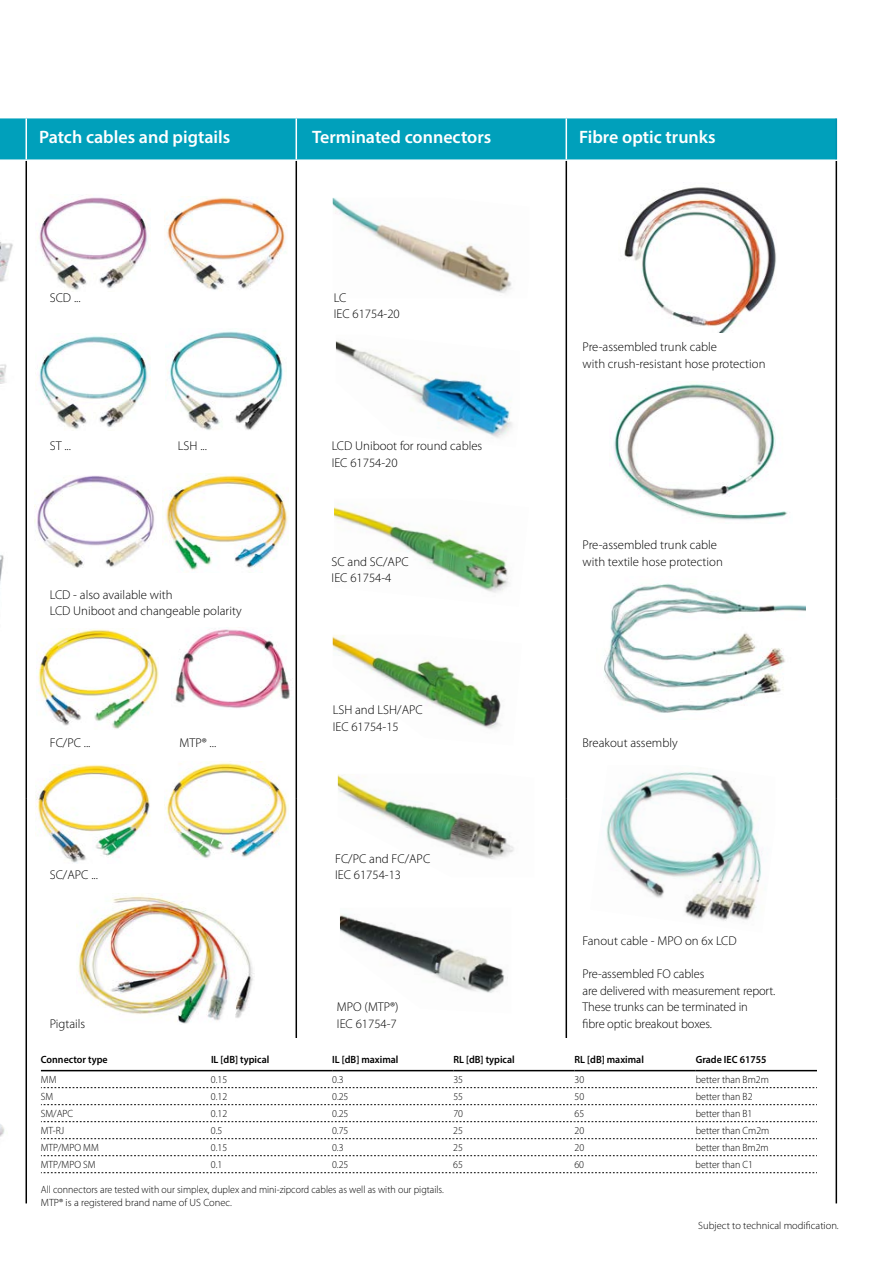
<style>
.page{position:relative;width:893px;height:1263px;background:#fff}
.page>*{position:absolute;margin:0;border:0;box-sizing:border-box;transform-origin:0 0}
.t1{font:600 18px "Myriad Pro";color:#fff}
.t2{font:300 12.75px/16.5px "Myriad Pro";color:#000}
.t3{font:300 10.5px/12.6px "Myriad Pro";color:#000;scale:.95 1}
.t4{font:600 10.5px "Myriad Pro";color:#000;scale:.95 1}
.t5{font:300 10.5px "Myriad Pro";color:#000}
</style>
<div class="page">
<img style="left:0;top:364px;width:7px;height:20px">
<img style="left:0;top:555px;width:4px;height:29px">
<img style="left:0;top:1124px;width:5px;height:13px">
<img style="left:333px;top:198px;width:179px;height:95px">
<img style="left:334px;top:504px;width:175px;height:89px">
<img style="left:336px;top:341px;width:176px;height:97px">
<img style="left:340px;top:914px;width:168px;height:79px">
<img style="left:338px;top:774px;width:176px;height:85px">
<img style="left:333px;top:635px;width:168px;height:94px">
<img style="left:166px;top:196px;width:121px;height:94px">
<img style="left:38px;top:197px;width:111px;height:93px">
<img style="left:37px;top:333px;width:111px;height:96px">
<img style="left:34px;top:476px;width:121px;height:92px">
<img style="left:162px;top:473px;width:127px;height:98px">
<img style="left:167px;top:331px;width:116px;height:99px">
<img style="left:38px;top:628px;width:121px;height:101px">
<img style="left:35px;top:764px;width:115px;height:99px">
<img style="left:166px;top:761px;width:122px;height:97px">
<img style="left:78px;top:893px;width:176px;height:131px">
<img style="left:604px;top:583px;width:202px;height:130px">
<img style="left:614px;top:383px;width:174px;height:137px">
<img style="left:624px;top:187px;width:152px;height:146px">
<img style="left:0;top:242px;width:13px;height:40px">
<img style="left:171px;top:629px;width:119px;height:80px">
<img style="left:606px;top:772px;width:156px;height:149px">
<div style="left:0;top:118px;width:836px;height:41px;background:#00a0bb"></div>
<hr style="left:26px;top:118px;width:1px;height:41px;background:#fff">
<hr style="left:296px;top:118px;width:1px;height:41px;background:#fff">
<hr style="left:566px;top:118px;width:1px;height:41px;background:#fff">
<hr style="left:26px;top:161px;width:1px;height:637px;background:#000">
<hr style="left:296px;top:161px;width:1px;height:637px;background:#000">
<hr style="left:566px;top:161px;width:1px;height:637px;background:#000">
<hr style="left:836px;top:161px;width:1px;height:637px;background:#000">
<hr style="left:26px;top:798px;width:1px;height:405px;background:#000">
<hr style="left:296px;top:798px;width:1px;height:405px;background:#000">
<hr style="left:566px;top:798px;width:1px;height:405px;background:#000">
<hr style="left:836px;top:798px;width:1px;height:405px;background:#000">
<hr style="left:836px;top:118px;width:1px;height:41px;background:#0091ae">
<div style="left:41px;top:1037px;width:781px;height:177px;background:#fff"></div>
<hr style="left:41px;top:1070px;width:170px;height:1px;background:#000">
<hr style="left:211px;top:1070px;width:121px;height:1px;background:#000">
<hr style="left:332px;top:1070px;width:121px;height:1px;background:#000">
<hr style="left:453px;top:1070px;width:122px;height:1px;background:#000">
<hr style="left:575px;top:1070px;width:121px;height:1px;background:#000">
<hr style="left:696px;top:1070px;width:121px;height:1px;background:#000">
<svg style="left:41px;top:1087px;width:776px;height:1px"></svg>
<svg style="left:41px;top:1104px;width:776px;height:1px"></svg>
<svg style="left:41px;top:1121px;width:776px;height:1px"></svg>
<svg style="left:41px;top:1138px;width:776px;height:1px"></svg>
<svg style="left:41px;top:1155px;width:776px;height:1px"></svg>
<svg style="left:41px;top:1172px;width:776px;height:1px"></svg>
<h1 class="t1" style="left:39px;top:126px;width:193px">Patch cables and pigtails</h1>
<h1 class="t1" style="left:312px;top:126px;width:181px">Terminated connectors</h1>
<h1 class="t1" style="left:579px;top:126px;width:138px">Fibre optic trunks</h1>
<p class="t2" style="left:50px;top:289px;width:32px">SCD ...</p>
<p class="t2" style="left:50px;top:437px;width:23px">ST ...</p>
<p class="t2" style="left:178px;top:437px;width:31px">LSH ...</p>
<p class="t2" style="left:50px;top:586px;width:193px">LCD - also available with<br>LCD Uniboot and changeable polarity</p>
<p class="t2" style="left:50px;top:734px;width:42px">FC/PC ...</p>
<p class="t2" style="left:180px;top:734px;width:38px">MTP® ...</p>
<p class="t2" style="left:50px;top:866px;width:50px">SC/APC ...</p>
<p class="t2" style="left:50px;top:1015px;width:37px">Pigtails</p>
<p class="t2" style="left:334px;top:289px;width:68px">LC<br>IEC 61754-20</p>
<p class="t2" style="left:332px;top:437px;width:152px">LCD Uniboot for round cables<br>IEC 61754-20</p>
<p class="t2" style="left:332px;top:553px;width:79px">SC and SC/APC<br>IEC 61754-4</p>
<p class="t2" style="left:333px;top:701px;width:92px">LSH and LSH/APC<br>IEC 61754-15</p>
<p class="t2" style="left:335px;top:850px;width:97px">FC/PC and FC/APC<br>IEC 61754-13</p>
<p class="t2" style="left:337px;top:998px;width:63px">MPO (MTP®)<br>IEC 61754-7</p>
<p class="t2" style="left:583px;top:338px;width:184px">Pre-assembled trunk cable<br>with crush-resistant hose protection</p>
<p class="t2" style="left:583px;top:536px;width:142px">Pre-assembled trunk cable with textile hose protection</p>
<p class="t2" style="left:583px;top:734px;width:97px">Breakout assembly</p>
<p class="t2" style="left:583px;top:932px;width:156px">Fanout cable - MPO on 6x LCD</p>
<p class="t2" style="left:583px;top:965px;width:194px">Pre-assembled FO cables<br>are delivered with measurement report.<br>These trunks can be terminated in<br>fibre optic breakout boxes.</p>
<p class="t4" style="left:41px;top:1052px;width:72px">Connector type</p>
<p class="t4" style="left:211px;top:1052px;width:63px">IL [dB] typical</p>
<p class="t4" style="left:332px;top:1052px;width:71px">IL [dB] maximal</p>
<p class="t4" style="left:453px;top:1052px;width:66px">RL [dB] typical</p>
<p class="t4" style="left:575px;top:1052px;width:75px">RL [dB] maximal</p>
<p class="t4" style="left:696px;top:1052px;width:76px">Grade IEC 61755</p>
<p class="t3" style="left:41px;top:1073px;width:18px">MM</p>
<p class="t3" style="left:211px;top:1073px;width:19px">0.15</p>
<p class="t3" style="left:332px;top:1073px;width:14px">0.3</p>
<p class="t3" style="left:453px;top:1073px;width:12px">35</p>
<p class="t3" style="left:575px;top:1073px;width:12px">30</p>
<p class="t3" style="left:696px;top:1073px;width:78px">better than Bm2m</p>
<p class="t3" style="left:41px;top:1090px;width:15px">SM</p>
<p class="t3" style="left:211px;top:1090px;width:19px">0.12</p>
<p class="t3" style="left:332px;top:1090px;width:19px">0.25</p>
<p class="t3" style="left:453px;top:1090px;width:12px">55</p>
<p class="t3" style="left:574px;top:1090px;width:12px">50</p>
<p class="t3" style="left:696px;top:1090px;width:61px">better than B2</p>
<p class="t3" style="left:41px;top:1107px;width:36px">SM/APC</p>
<p class="t3" style="left:211px;top:1107px;width:19px">0.12</p>
<p class="t3" style="left:332px;top:1107px;width:19px">0.25</p>
<p class="t3" style="left:453px;top:1107px;width:12px">70</p>
<p class="t3" style="left:574px;top:1107px;width:12px">65</p>
<p class="t3" style="left:696px;top:1107px;width:61px">better than B1</p>
<p class="t3" style="left:41px;top:1124px;width:26px">MT-RJ</p>
<p class="t3" style="left:211px;top:1124px;width:14px">0.5</p>
<p class="t3" style="left:332px;top:1124px;width:19px">0.75</p>
<p class="t3" style="left:453px;top:1124px;width:12px">25</p>
<p class="t3" style="left:574px;top:1124px;width:12px">20</p>
<p class="t3" style="left:696px;top:1124px;width:79px">better than Cm2m</p>
<p class="t3" style="left:41px;top:1141px;width:63px">MTP/MPO MM</p>
<p class="t3" style="left:211px;top:1141px;width:19px">0.15</p>
<p class="t3" style="left:332px;top:1141px;width:14px">0.3</p>
<p class="t3" style="left:453px;top:1141px;width:12px">25</p>
<p class="t3" style="left:574px;top:1141px;width:12px">20</p>
<p class="t3" style="left:696px;top:1141px;width:78px">better than Bm2m</p>
<p class="t3" style="left:41px;top:1158px;width:59px">MTP/MPO SM</p>
<p class="t3" style="left:211px;top:1158px;width:14px">0.1</p>
<p class="t3" style="left:332px;top:1158px;width:19px">0.25</p>
<p class="t3" style="left:453px;top:1158px;width:12px">65</p>
<p class="t3" style="left:574px;top:1158px;width:12px">60</p>
<p class="t3" style="left:696px;top:1158px;width:62px">better than C1</p>
<p class="t3" style="left:41px;top:1183px;width:426px">All connectors are tested with our simplex, duplex and mini-zipcord cables as well as with our pigtails.<br>MTP® is a registered brand name of US Conec.</p>
<p class="t5" style="left:698px;top:1219px;width:142px">Subject to technical modification.</p>
</div>
